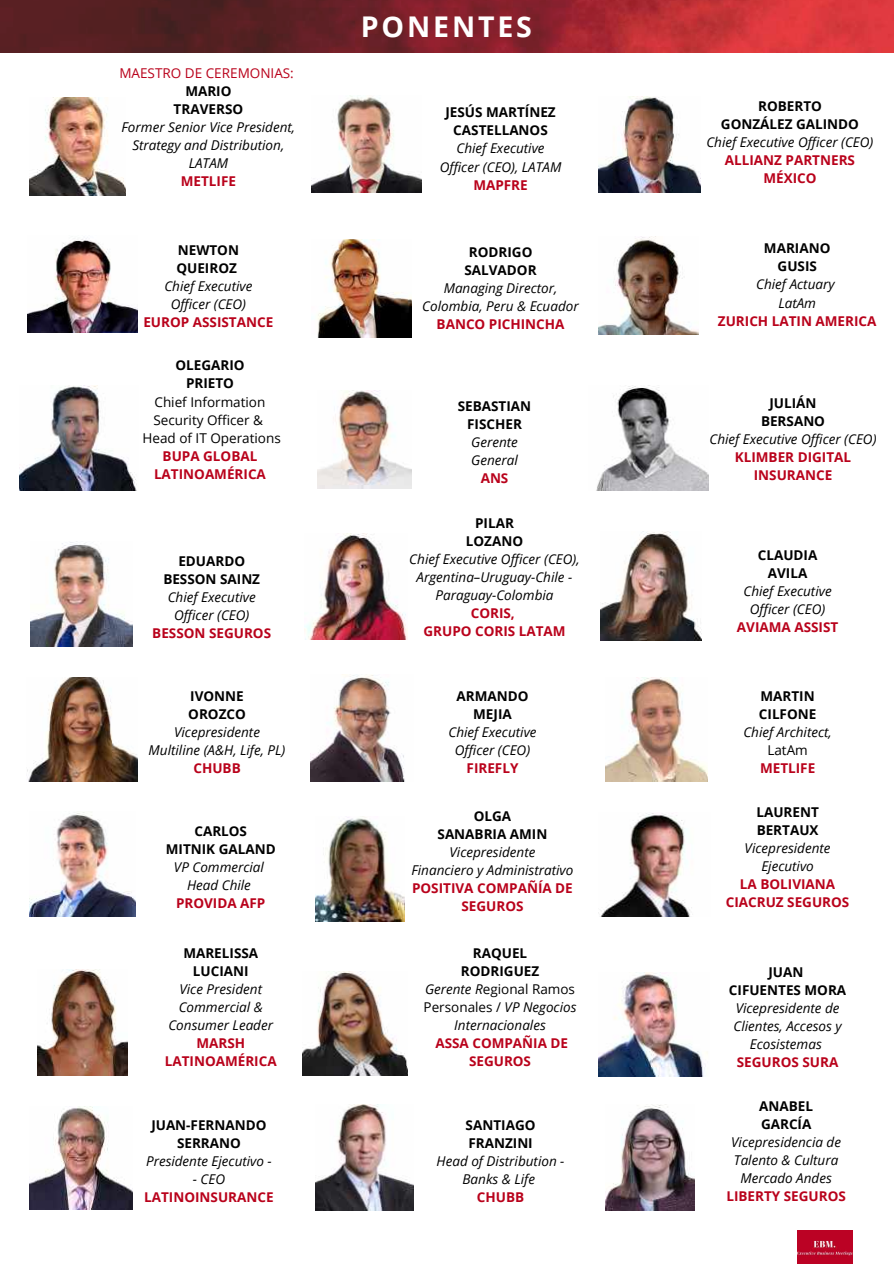
<style>
.page{position:relative;width:894px;height:1264px;background:#fff}
.page>*{position:absolute;margin:0;border:0;box-sizing:border-box;transform-origin:0 0}
.t1{font:700 28.5px "Open Sans";letter-spacing:.1em;color:#fff}
.t2{font:italic 13.5px/18px "Open Sans";color:#000;text-align:center}
.t3{font:700 13.5px/18px "Open Sans";color:#000;text-align:center}
.t4{font:700 13.5px/18px "Open Sans";color:#b9021b;text-align:center}
.t5{font:13.5px/18px "Open Sans";color:#000;text-align:center}
.t6{font:13.5px "Open Sans";color:#b9021b}
.s1{font-weight:700;font-style:normal}
.s2{font-style:normal}
</style>
<div class="page">
<img style="left:797px;top:1230px;width:55px;height:33px">
<img style="left:0;top:0;width:893px;height:53px">
<img style="left:605px;top:1104px;width:89px;height:106px">
<img style="left:605px;top:677px;width:102px;height:104px">
<img style="left:37px;top:969px;width:90px;height:106px">
<img style="left:302px;top:971px;width:106px;height:104px">
<img style="left:311px;top:95px;width:110px;height:97px">
<img style="left:598px;top:972px;width:110px;height:103px">
<img style="left:316px;top:816px;width:88px;height:106px">
<img style="left:30px;top:98px;width:95px;height:98px">
<img style="left:30px;top:1106px;width:102px;height:103px">
<img style="left:27px;top:677px;width:111px;height:104px">
<img style="left:315px;top:1104px;width:98px;height:106px">
<img style="left:600px;top:531px;width:101px;height:109px">
<img style="left:304px;top:534px;width:103px;height:105px">
<img style="left:598px;top:97px;width:102px;height:95px">
<img style="left:19px;top:385px;width:118px;height:105px">
<img style="left:598px;top:813px;width:94px;height:103px">
<img style="left:317px;top:240px;width:94px;height:97px">
<img style="left:317px;top:390px;width:94px;height:98px">
<img style="left:31px;top:541px;width:101px;height:105px">
<img style="left:30px;top:812px;width:106px;height:104px">
<img style="left:311px;top:674px;width:94px;height:107px">
<img style="left:28px;top:238px;width:110px;height:95px">
<img style="left:596px;top:385px;width:112px;height:105px">
<img style="left:598px;top:237px;width:100px;height:98px">
<p class="t6" style="left:119px;top:63px;width:176px">MAESTRO DE CEREMONIAS:</p>
<p class="t3" style="left:174px;top:82px;width:71px">MARIO<br>TRAVERSO</p>
<p class="t2" style="left:122px;top:118px;width:175px">Former Senior Vice President,<br>Strategy and Distribution,<br>LATAM</p>
<p class="t4" style="left:181px;top:172px;width:57px">METLIFE</p>
<p class="t3" style="left:176px;top:240px;width:64px;text-align:left">NEWTON<br>QUEIROZ</p>
<p class="t2" style="left:164px;top:276px;width:90px">Chief Executive<br>Officer (CEO)</p>
<p class="t4" style="left:143px;top:312px;width:131px">EUROP ASSISTANCE</p>
<p class="t3" style="left:175px;top:356px;width:71px">OLEGARIO<br>PRIETO</p>
<p class="t5" style="left:142px;top:392px;width:140px">Chief Information<br>Security Officer &amp;<br>Head of IT Operations</p>
<p class="t4" style="left:154px;top:446px;width:113px">BUPA GLOBAL<br>LATINOAMÉRICA</p>
<p class="t3" style="left:163px;top:551px;width:98px">EDUARDO<br>BESSON SAINZ</p>
<p class="t2" style="left:168px;top:587px;width:90px">Chief Executive<br>Officer (CEO)</p>
<p class="t4" style="left:152px;top:623px;width:120px">BESSON SEGUROS</p>
<p class="t3" style="left:188px;top:687px;width:59px;text-align:left">IVONNE<br>OROZCO</p>
<p class="t2" style="left:148px;top:723px;width:138px">Vicepresidente<br>Multiline (A&amp;H, Life, PL)</p>
<p class="t4" style="left:193px;top:759px;width:49px">CHUBB</p>
<p class="t3" style="left:166px;top:821px;width:111px">CARLOS<br>MITNIK GALAND</p>
<p class="t2" style="left:174px;top:857px;width:91px">VP Commercial<br>Head Chile</p>
<p class="t4" style="left:176px;top:893px;width:91px">PROVIDA AFP</p>
<p class="t3" style="left:183px;top:943px;width:76px">MARELISSA<br>LUCIANI</p>
<p class="t2" style="left:168px;top:979px;width:106px">Vice President<br>Commercial &amp;<br>Consumer Leader</p>
<p class="t4" style="left:165px;top:1033px;width:113px">MARSH<br>LATINOAMÉRICA</p>
<p class="t3" style="left:151px;top:1116px;width:117px">JUAN-FERNANDO<br>SERRANO</p>
<p class="t2" style="left:146px;top:1151px;width:127px">Presidente Ejecutivo -</p>
<p class="t2" style="left:193px;top:1169px;width:34px">- CEO</p>
<p class="t4" style="left:144px;top:1187px;width:131px">LATINOINSURANCE</p>
<h1 class="t1" style="left:360px;top:6px;width:173px">PONENTES</h1>
<p class="t3" style="left:445px;top:103px;width:112px">JESÚS MARTÍNEZ<br>CASTELLANOS</p>
<p class="t2" style="left:439px;top:139px;width:123px">Chief Executive<br>Officer (CEO), LATAM</p>
<p class="t4" style="left:473px;top:175px;width:56px">MAPFRE</p>
<p class="t3" style="left:464px;top:243px;width:74px">RODRIGO<br>SALVADOR</p>
<p class="t2" style="left:422px;top:279px;width:158px">Managing Director,<br>Colombia, Peru &amp; Ecuador</p>
<p class="t4" style="left:436px;top:315px;width:129px">BANCO PICHINCHA</p>
<p class="t3" style="left:457px;top:397px;width:75px">SEBASTIAN<br>FISCHER</p>
<p class="t2" style="left:471px;top:433px;width:48px;text-align:left">Gerente<br>General</p>
<p class="t4" style="left:480px;top:469px;width:29px">ANS</p>
<p class="t3" style="left:466px;top:513px;width:59px">PILAR<br>LOZANO</p>
<p class="t2" style="left:409px;top:549px;width:172px">Chief Executive Officer (CEO),<br>Argentina–Uruguay-Chile -<br>Paraguay-Colombia</p>
<p class="t4" style="left:423px;top:604px;width:144px">CORIS,<br>GRUPO CORIS LATAM</p>
<p class="t3" style="left:456px;top:687px;width:73px">ARMANDO<br>MEJIA</p>
<p class="t2" style="left:448px;top:723px;width:90px">Chief Executive<br>Officer (CEO)</p>
<p class="t4" style="left:466px;top:759px;width:53px">FIREFLY</p>
<p class="t3" style="left:437px;top:806px;width:111px">OLGA<br>SANABRIA AMIN</p>
<p class="t2" style="left:411px;top:842px;width:163px">Vicepresidente<br>Financiero y Administrativo</p>
<p class="t4" style="left:412px;top:878px;width:162px">POSITIVA COMPAÑÍA DE<br>SEGUROS</p>
<p class="t2" style="left:423px;top:943px;width:154px"><span class="s1">RAQUEL<br>RODRIGUEZ<br></span>Gerente R<span class="s2">egional Ramos<br>Personales /</span> VP Negocios<br>Internacionales</p>
<p class="t4" style="left:435px;top:1033px;width:134px">ASSA COMPAÑIA DE<br>SEGUROS</p>
<p class="t3" style="left:465px;top:1115px;width:71px;text-align:left">SANTIAGO<br>FRANZINI</p>
<p class="t2" style="left:436px;top:1151px;width:129px">Head of Distribution -<br>Banks &amp; Life</p>
<p class="t4" style="left:477px;top:1187px;width:49px">CHUBB</p>
<p class="t3" style="left:720px;top:96px;width:140px">ROBERTO<br>GONZÁLEZ GALINDO</p>
<p class="t2" style="left:706px;top:133px;width:168px">Chief Executive Officer (CEO)</p>
<p class="t4" style="left:724px;top:151px;width:132px">ALLIANZ PARTNERS<br>MÉXICO</p>
<p class="t3" style="left:763px;top:239px;width:68px">MARIANO<br>GUSIS</p>
<p class="t2" style="left:756px;top:275px;width:80px">Chief Actuary<br>LatAm</p>
<p class="t4" style="left:717px;top:311px;width:160px">ZURICH LATIN AMERICA</p>
<p class="t3" style="left:760px;top:394px;width:66px">JULIÁN<br>BERSANO</p>
<p class="t2" style="left:709px;top:430px;width:168px">Chief Executive Officer (CEO)</p>
<p class="t4" style="left:734px;top:448px;width:118px">KLIMBER DIGITAL<br>INSURANCE</p>
<p class="t3" style="left:757px;top:546px;width:61px">CLAUDIA<br>AVILA</p>
<p class="t2" style="left:743px;top:582px;width:90px">Chief Executive<br>Officer (CEO)</p>
<p class="t4" style="left:736px;top:618px;width:103px">AVIAMA ASSIST</p>
<p class="t3" style="left:758px;top:687px;width:59px;text-align:left">MARTIN<br>CILFONE</p>
<p class="t2" style="left:743px;top:723px;width:90px">Chief Architect,</p>
<p class="t5" style="left:767px;top:741px;width:42px">LatAm</p>
<p class="t4" style="left:759px;top:759px;width:57px">METLIFE</p>
<p class="t3" style="left:756px;top:802px;width:64px;text-align:left">LAURENT<br>BERTAUX</p>
<p class="t2" style="left:744px;top:838px;width:87px">Vicepresidente<br>Ejecutivo</p>
<p class="t4" style="left:725px;top:874px;width:125px">LA BOLIVIANA<br>CIACRUZ SEGUROS</p>
<p class="t3" style="left:728px;top:962px;width:119px">JUAN<br>CIFUENTES MORA</p>
<p class="t2" style="left:733px;top:998px;width:109px">Vicepresidente de<br>Clientes, Accesos y<br>Ecosistemas</p>
<p class="t4" style="left:736px;top:1052px;width:103px">SEGUROS SURA</p>
<p class="t3" style="left:759px;top:1097px;width:55px;text-align:left">ANABEL<br>GARCÍA</p>
<p class="t2" style="left:731px;top:1133px;width:111px">Vicepresidencia de<br>Talento &amp; Cultura<br>Mercado Andes</p>
<p class="t4" style="left:726px;top:1187px;width:121px">LIBERTY SEGUROS</p>
</div>
